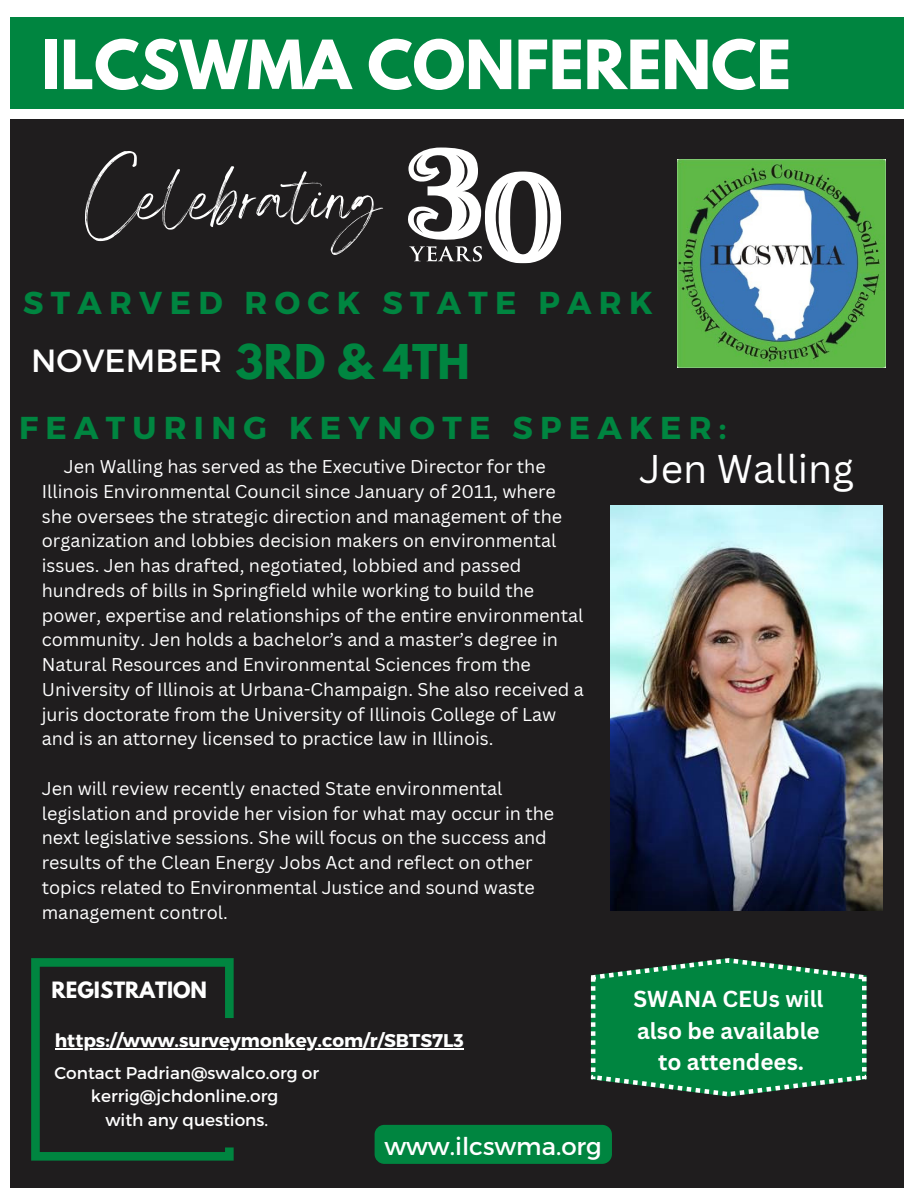
<style>
.page{position:relative;width:918px;height:1188px;background:#fff}
.page>*{position:absolute;margin:0;border:0;box-sizing:border-box;transform-origin:0 0}
.t1{font:95.4px "Angella White";color:#fff}
.t2{font:700 60px "League Spartan";color:#fff}
.t3{font:39px "Canva Sans";color:#fff}
.t4{font:32.1px "Montserrat";color:#fff}
.t5{font:700 31.65px "Montserrat";letter-spacing:.23em;color:#008540}
.t6{font:24.45px "Montserrat";color:#fff}
.t7{font:700 22.5px/31.5px "Canva Sans";color:#fff;text-align:center}
.t8{font:700 19.95px "League Spartan";color:#fff}
.t9{font:700 18.45px "Montserrat";color:#fff}
.t10{font:18px/24.8px "Canva Sans";color:#fff}
.t11{font:16.95px/23.7px "Montserrat";color:#fff;text-align:center}
.s1{font-family:"League Spartan";font-weight:700;font-size:42.45px;color:#008540}
</style>
<div class="page">
<div style="left:11px;top:119px;width:893px;height:1069px;background:#1f1d1e"></div>
<div style="left:11px;top:17px;width:893px;height:91px;background:#008540"></div>
<svg style="left:31px;top:958px;width:203px;height:203px"></svg>
<img style="left:677px;top:159px;width:208px;height:209px">
<svg style="left:408px;top:148px;width:153px;height:115px"></svg>
<svg style="left:591px;top:958px;width:276px;height:139px"></svg>
<img style="left:611px;top:506px;width:271px;height:405px">
<hr style="left:55px;top:1048px;width:409px;height:1px;background:#fff">
<div style="left:375px;top:1125px;width:237px;height:39px;background:#008540"></div>
<h2 class="t2" style="left:42px;top:35px;width:751px">ILCSWMA CONFERENCE</h2>
<h1 class="t1" style="left:85px;top:138px;width:300px">Celebrating</h1>
<h3 class="t5" style="left:23px;top:282px;width:631px">STARVED ROCK STATE PARK</h3>
<h3 class="t4" style="left:31px;top:339px;width:440px">NOVEMBER <span class="s1">3RD &amp; 4TH</span></h3>
<h3 class="t5" style="left:19px;top:407px;width:709px">FEATURING KEYNOTE SPEAKER:</h3>
<p class="t10" style="left:64px;top:454px;width:483px">Jen Walling has served as the Executive Director for the</p>
<h3 class="t3" style="left:639px;top:441px;width:216px">Jen Walling</h3>
<p class="t10" style="left:42px;top:479px;width:543px">Illinois Environmental Council since January of 2011, where she oversees the strategic direction and management of the organization and lobbies decision makers on environmental issues. Jen has drafted, negotiated, lobbied and passed hundreds of bills in Springfield while working to build the power, expertise and relationships of the entire environmental community. Jen holds a bachelor’s and a master’s degree in Natural Resources and Environmental Sciences from the University of Illinois at Urbana-Champaign. She also received a juris doctorate from the University of Illinois College of Law and is an attorney licensed to practice law in Illinois.</p>
<p class="t10" style="left:42px;top:776px;width:514px">Jen will review recently enacted State environmental legislation and provide her vision for what may occur in the next legislative sessions. She will focus on the success and results of the Clean Energy Jobs Act and reflect on other topics related to Environmental Justice and sound waste management control.</p>
<p class="t8" style="left:52px;top:980px;width:157px">REGISTRATION</p>
<p class="t9" style="left:55px;top:1029px;width:410px">https://www.surveymonkey.com/r/SBTS7L3</p>
<p class="t11" style="left:54px;top:1060px;width:266px">Contact Padrian@swalco.org or kerrig@jchdonline.org<br>with any questions.</p>
<h3 class="t6" style="left:384px;top:1130px;width:219px">www.ilcswma.org</h3>
<p class="t7" style="left:633px;top:983px;width:192px">SWANA CEUs will also be available to attendees.</p>
</div>
